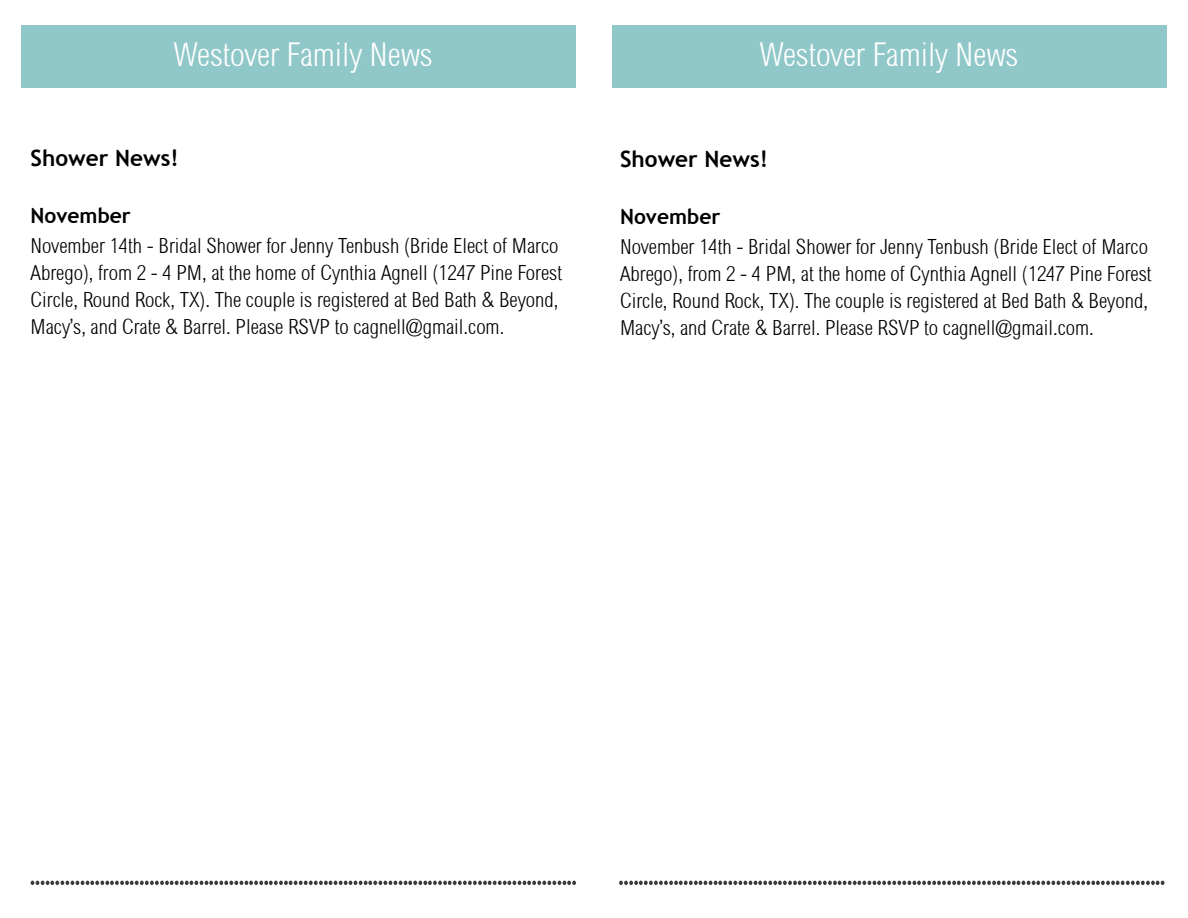
<style>
.page{position:relative;width:1188px;height:918px;background:#fff}
.page>*{position:absolute;margin:0;border:0;box-sizing:border-box;transform-origin:0 0}
.t1{font:33px "Sertig";color:#fff}
.t2{font:700 22.5px "Trebuchet MS";color:#000}
.t3{font:21px/27px "Sertig";color:#000}
.t4{font:700 21px "Trebuchet MS";color:#000}
</style>
<div class="page">
<div style="left:22px;top:26px;width:554px;height:62px;background:#90c7c8"></div>
<svg style="left:31px;top:881px;width:545px;height:4px"></svg>
<div style="left:612px;top:26px;width:554px;height:62px;background:#90c7c8"></div>
<svg style="left:619px;top:881px;width:546px;height:4px"></svg>
<h1 class="t1" style="left:174px;top:35px;width:260px">Westover Family News</h1>
<h1 class="t1" style="left:760px;top:35px;width:260px">Westover Family News</h1>
<p class="t2" style="left:31px;top:144px;width:150px">Shower News!</p>
<p class="t4" style="left:31px;top:203px;width:102px">November</p>
<p class="t3" style="left:31px;top:233px;width:533px">November 14th - Bridal Shower for Jenny Tenbush (Bride Elect of Marco Abrego), from 2 - 4 PM, at the home of Cynthia Agnell (1247 Pine Forest Circle, Round Rock, TX). The couple is registered at Bed Bath &amp; Beyond, Macy’s, and Crate &amp; Barrel. Please RSVP to cagnell@gmail.com.</p>
<p class="t2" style="left:620px;top:145px;width:150px">Shower News!</p>
<p class="t4" style="left:620px;top:204px;width:102px">November</p>
<p class="t3" style="left:620px;top:234px;width:533px">November 14th - Bridal Shower for Jenny Tenbush (Bride Elect of Marco Abrego), from 2 - 4 PM, at the home of Cynthia Agnell (1247 Pine Forest Circle, Round Rock, TX). The couple is registered at Bed Bath &amp; Beyond, Macy’s, and Crate &amp; Barrel. Please RSVP to cagnell@gmail.com.</p>
</div>
